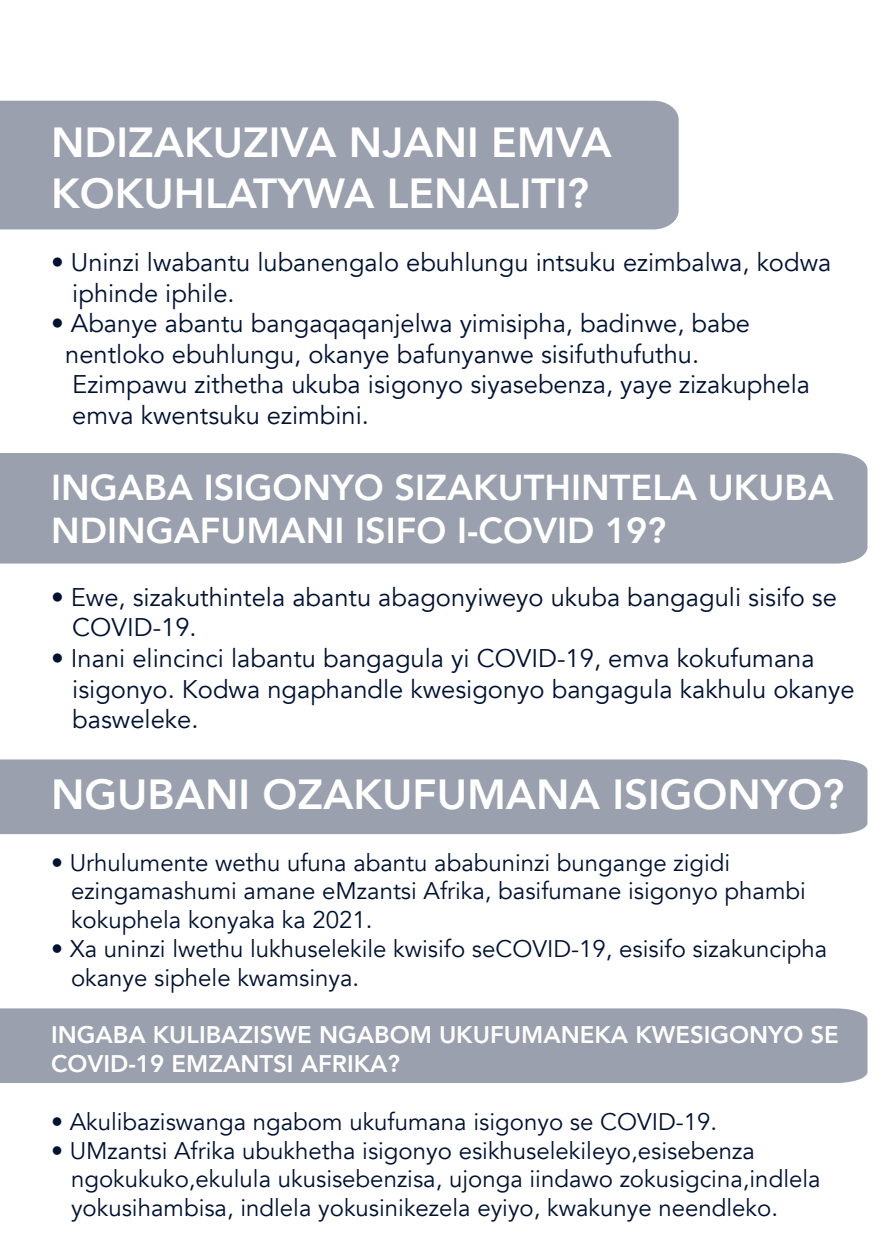
<style>
.page{position:relative;width:893px;height:1259px;background:#fff}
.page>*{position:absolute;margin:0;border:0;box-sizing:border-box;transform-origin:0 0}
.t1{font:800 42px/50.4px "Avenir";color:#fff}
.t2{font:800 36px/43.2px "Avenir";color:#fff}
.t3{font:25.5px/30.6px "Avenir";color:#001132}
.t4{font:24px/28.8px "Avenir";color:#001132}
.t5{font:800 24px/28.8px "Avenir";color:#fff}
</style>
<div class="page">
<div style="left:0;top:101px;width:679px;height:128px;background:#9aa0ad"></div>
<div style="left:0;top:453px;width:867px;height:110px;background:#9aa0ad"></div>
<div style="left:0;top:759px;width:867px;height:75px;background:#9aa0ad"></div>
<div style="left:0;top:1008px;width:867px;height:75px;background:#9aa0ad"></div>
<p class="t1" style="left:51px;top:118px;width:562px">NDIZAKUZIVA NJANI EMVA<br>KOKUHLATYWA LENALITI?</p>
<p class="t3" style="left:72px;top:247px;width:760px;text-indent:-21px">• Uninzi lwabantu lubanengalo ebuhlungu intsuku ezimbalwa, kodwa iphinde iphile.</p>
<p class="t3" style="left:65px;top:308px;width:686px;text-indent:-14px">• Abanye abantu bangaqaqanjelwa yimisipha, badinwe, babe nentloko ebuhlungu, okanye bafunyanwe sisifuthufuthu.</p>
<p class="t3" style="left:72px;top:370px;width:739px">Ezimpawu zithetha ukuba isigonyo siyasebenza, yaye zizakuphela emva kwentsuku ezimbini.</p>
<p class="t2" style="left:51px;top:465px;width:784px">INGABA ISIGONYO SIZAKUTHINTELA UKUBA<br>NDINGAFUMANI ISIFO I-COVID 19?</p>
<p class="t3" style="left:72px;top:582px;width:766px;text-indent:-21px">• Ewe, sizakuthintela abantu abagonyiweyo ukuba bangaguli sisifo se<br>COVID-19.</p>
<p class="t3" style="left:72px;top:643px;width:784px;text-indent:-21px">• Inani elincinci labantu bangagula yi COVID-19, emva kokufumana isigonyo. Kodwa ngaphandle kwesigonyo bangagula kakhulu okanye basweleke.</p>
<p class="t1" style="left:51px;top:769px;width:795px">NGUBANI OZAKUFUMANA ISIGONYO?</p>
<p class="t4" style="left:71px;top:848px;width:736px;text-indent:-20px">• Urhulumente wethu ufuna abantu ababuninzi bungange zigidi ezingamashumi amane eMzantsi Afrika, basifumane isigonyo phambi kokuphela konyaka ka 2021.</p>
<p class="t4" style="left:71px;top:934px;width:758px;text-indent:-20px">• Xa uninzi lwethu lukhuselekile kwisifo seCOVID-19, esisifo sizakuncipha okanye siphele kwamsinya.</p>
<p class="t5" style="left:51px;top:1020px;width:789px">INGABA KULIBAZISWE NGABOM UKUFUMANEKA KWESIGONYO SE<br>COVID-19 EMZANTSI AFRIKA?</p>
<p class="t4" style="left:51px;top:1107px;width:668px">• Akulibaziswanga ngabom ukufumana isigonyo se COVID-19.</p>
<p class="t4" style="left:51px;top:1136px;width:705px">• UMzantsi Afrika ubukhetha isigonyo esikhuselekileyo,esisebenza</p>
<p class="t4" style="left:71px;top:1165px;width:751px">ngokukuko,ekulula ukusisebenzisa, ujonga iindawo zokusigcina,indlela yokusihambisa, indlela yokusinikezela eyiyo, kwakunye neendleko.</p>
</div>
